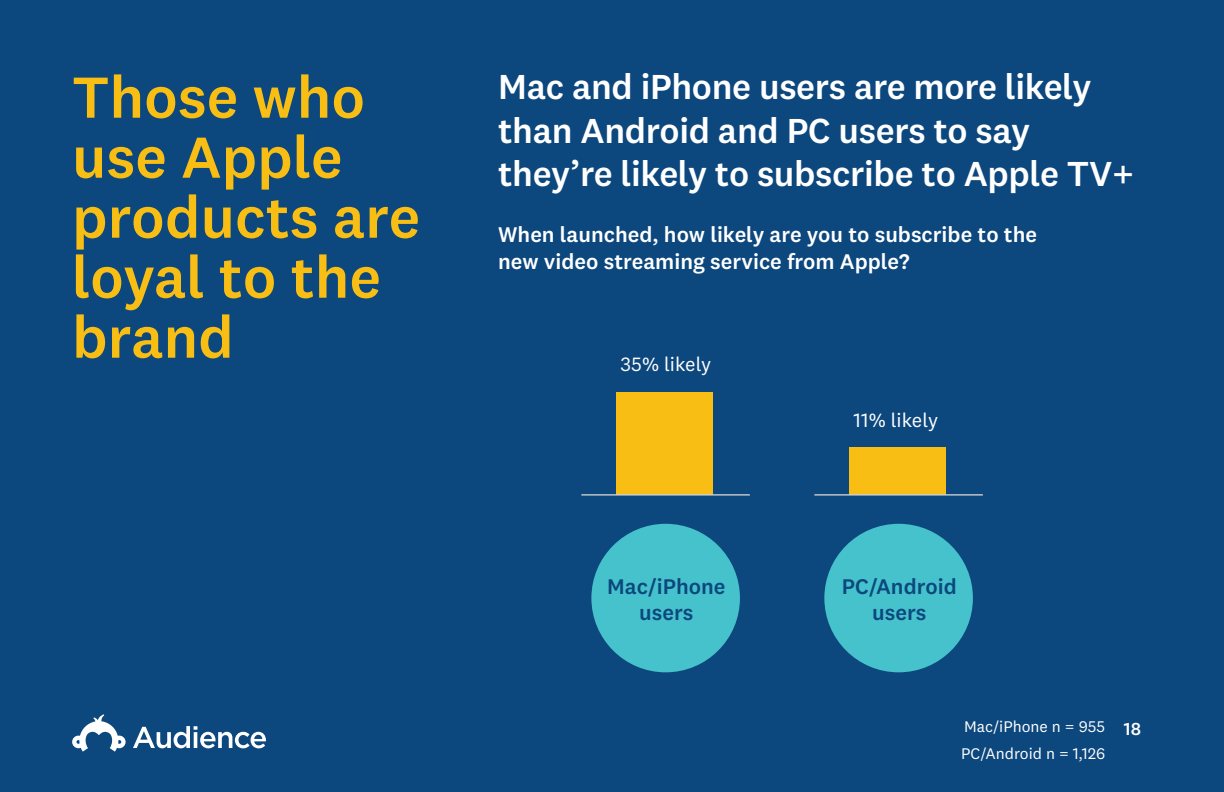
<style>
.page{position:relative;width:1224px;height:792px;background:#0c477d}
.page>*{position:absolute;margin:0;border:0;box-sizing:border-box;transform-origin:0 0}
.t1{font:500 60px/60px "National 2";color:#f8be14}
.t2{font:500 36px/43.2px "National 2";letter-spacing:-.01em;color:#fff}
.t3{font:500 22px/27px "National 2";color:#fff}
.t4{font:500 22px/26.4px "National 2";color:#0c477d;text-align:center}
.t5{font:20px "National 2";color:#fff}
.t6{font:500 18px "National 2";color:#fff}
.t7{font:16px/27px "National 2";color:#fff}
</style>
<div class="page">
<div style="left:591px;top:524px;width:149px;height:148px;background:#45c2cb;border-radius:50%"></div>
<div style="left:824px;top:524px;width:149px;height:148px;background:#45c2cb;border-radius:50%"></div>
<div style="left:617px;top:392px;width:96px;height:103px;background:#f8be14"></div>
<div style="left:850px;top:448px;width:96px;height:47px;background:#f8be14"></div>
<hr style="left:581px;top:494px;width:169px;height:2px;background:#d0d1d3">
<hr style="left:814px;top:494px;width:169px;height:2px;background:#d0d1d3">
<svg style="left:72px;top:714px;width:54px;height:38px"></svg>
<svg style="left:133px;top:726px;width:133px;height:22px"></svg>
<h1 class="t1" style="left:72px;top:67px;width:350px">Those who use Apple products are loyal to the brand</h1>
<p class="t2" style="left:498px;top:65px;width:637px">Mac and iPhone users are more likely than Android and PC users to say they’re likely to subscribe to Apple TV+</p>
<p class="t3" style="left:498px;top:220px;width:540px">When launched, how likely are you to subscribe to the new video streaming service from Apple?</p>
<p class="t5" style="left:620px;top:352px;width:92px">35% likely</p>
<p class="t5" style="left:854px;top:408px;width:86px">11% likely</p>
<p class="t4" style="left:607px;top:573px;width:120px">Mac/iPhone users</p>
<p class="t4" style="left:842px;top:573px;width:116px">PC/Android users</p>
<p class="t7" style="left:961px;top:713px;width:146px">Mac/iPhone n = 955<br>PC/Android n = 1,126</p>
<p class="t6" style="left:1124px;top:717px;width:19px">18</p>
</div>
